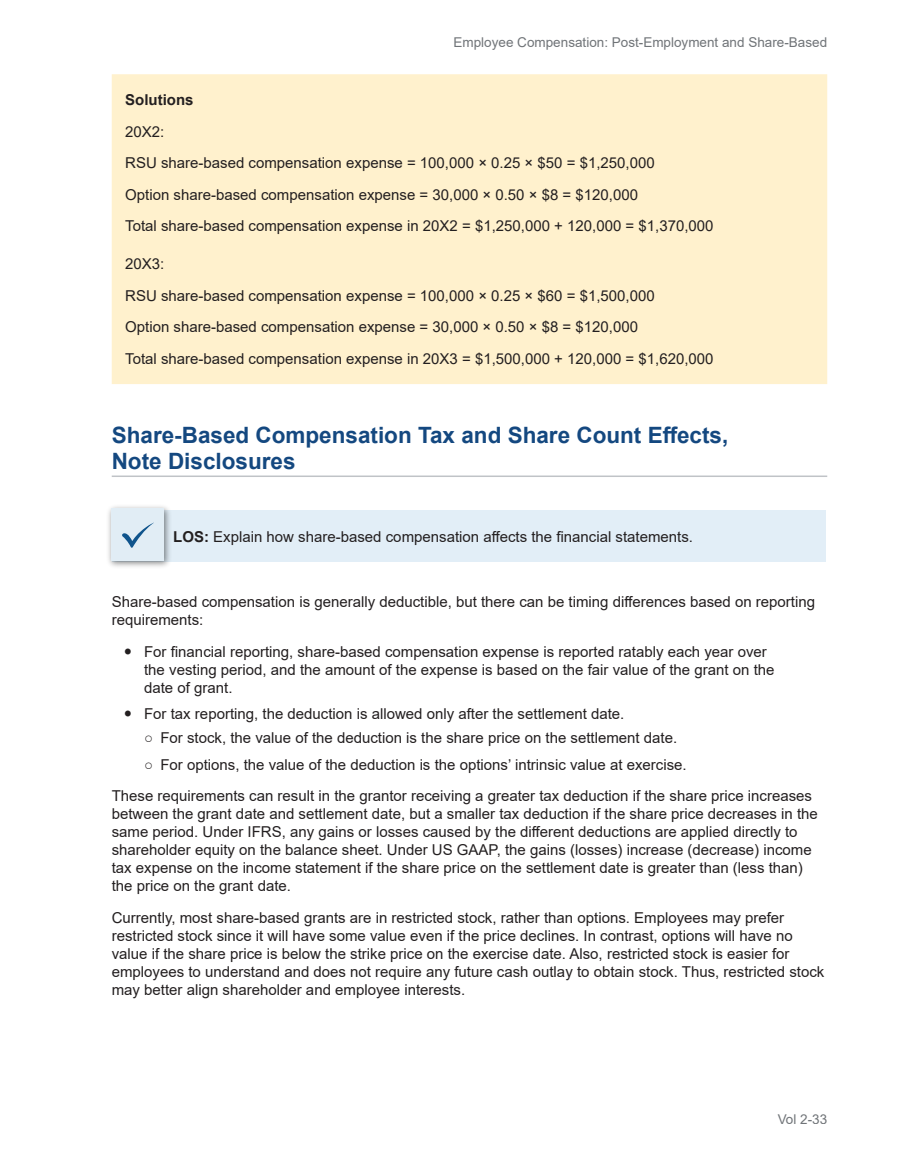
<style>
.page{position:relative;width:912px;height:1161px;background:#fff}
.page>*{position:absolute;margin:0;border:0;box-sizing:border-box;transform-origin:0 0}
.t1{font:700 22.5px/25.5px "Arial";color:#144880}
.t2{font:15px/18px "Arial";color:#231f20}
.t3{font:700 15px "Arial";color:#231f20}
.t4{font:13.5px "Arial";color:#707478}
.s1{font-weight:700}
</style>
<div class="page">
<hr style="left:112px;top:476px;width:715px;height:1px;background:#c0c3c7">
<div style="left:112px;top:74px;width:715px;height:310px;background:#fff1cd"></div>
<div style="left:112px;top:511px;width:714px;height:51px;background:#e2eef7"></div>
<img style="left:108px;top:506px;width:66px;height:61px">
<div style="left:111px;top:509px;width:52px;height:52px;background:#e1edf5"></div>
<svg style="left:122px;top:522px;width:32px;height:26px"></svg>
<p class="t4" style="left:454px;top:33px;width:375px">Employee Compensation: Post-Employment and Share-Based</p>
<p class="t3" style="left:125px;top:90px;width:70px">Solutions</p>
<p class="t2" style="left:125px;top:116px;width:590px;line-height:31.5px">20X2:<br>RSU share-based compensation expense = 100,000 × 0.25 × $50 = $1,250,000<br>Option share-based compensation expense = 30,000 × 0.50 × $8 = $120,000<br>Total share-based compensation expense in 20X2 = $1,250,000 + 120,000 = $1,370,000</p>
<p class="t2" style="left:125px;top:248px;width:590px;line-height:31.5px">20X3:<br>RSU share-based compensation expense = 100,000 × 0.25 × $60 = $1,500,000<br>Option share-based compensation expense = 30,000 × 0.50 × $8 = $120,000<br>Total share-based compensation expense in 20X3 = $1,500,000 + 120,000 = $1,620,000</p>
<h1 class="t1" style="left:112px;top:423px;width:618px">Share-Based Compensation Tax and Share Count Effects,<br>Note Disclosures</h1>
<p class="t2" style="left:173px;top:527px;width:521px"><span class="s1">LOS:</span> Explain how share-based compensation affects the financial statements.</p>
<p class="t2" style="left:112px;top:593px;width:705px">Share-based compensation is generally deductible, but there can be timing differences based on reporting requirements:</p>
<p class="t2" style="left:144px;top:642px;width:632px">For financial reporting, share-based compensation expense is reported ratably each year over the vesting period, and the amount of the expense is based on the fair value of the grant on the date of grant.</p>
<p class="t2" style="left:144px;top:704px;width:482px">For tax reporting, the deduction is allowed only after the settlement date.</p>
<p class="t2" style="left:144px;top:729px;width:535px">○ For stock, the value of the deduction is the share price on the settlement date.</p>
<p class="t2" style="left:112px;top:748px;width:702px;line-height:31.5px;text-indent:32px">○ For options, the value of the deduction is the options’ intrinsic value at exercise.<br>These requirements can result in the grantor receiving a greater tax deduction if the share price increases</p>
<p class="t2" style="left:112px;top:805px;width:708px">between the grant date and settlement date, but a smaller tax deduction if the share price decreases in the same period. Under IFRS, any gains or losses caused by the different deductions are applied directly to shareholder equity on the balance sheet. Under US GAAP, the gains (losses) increase (decrease) income tax expense on the income statement if the share price on the settlement date is greater than (less than) the price on the grant date.</p>
<p class="t2" style="left:112px;top:908px;width:714px">Currently, most share-based grants are in restricted stock, rather than options. Employees may prefer restricted stock since it will have some value even if the price declines. In contrast, options will have no value if the share price is below the strike price on the exercise date. Also, restricted stock is easier for employees to understand and does not require any future cash outlay to obtain stock. Thus, restricted stock may better align shareholder and employee interests.</p>
<p class="t4" style="left:778px;top:1110px;width:51px">Vol 2-33</p>
</div>
